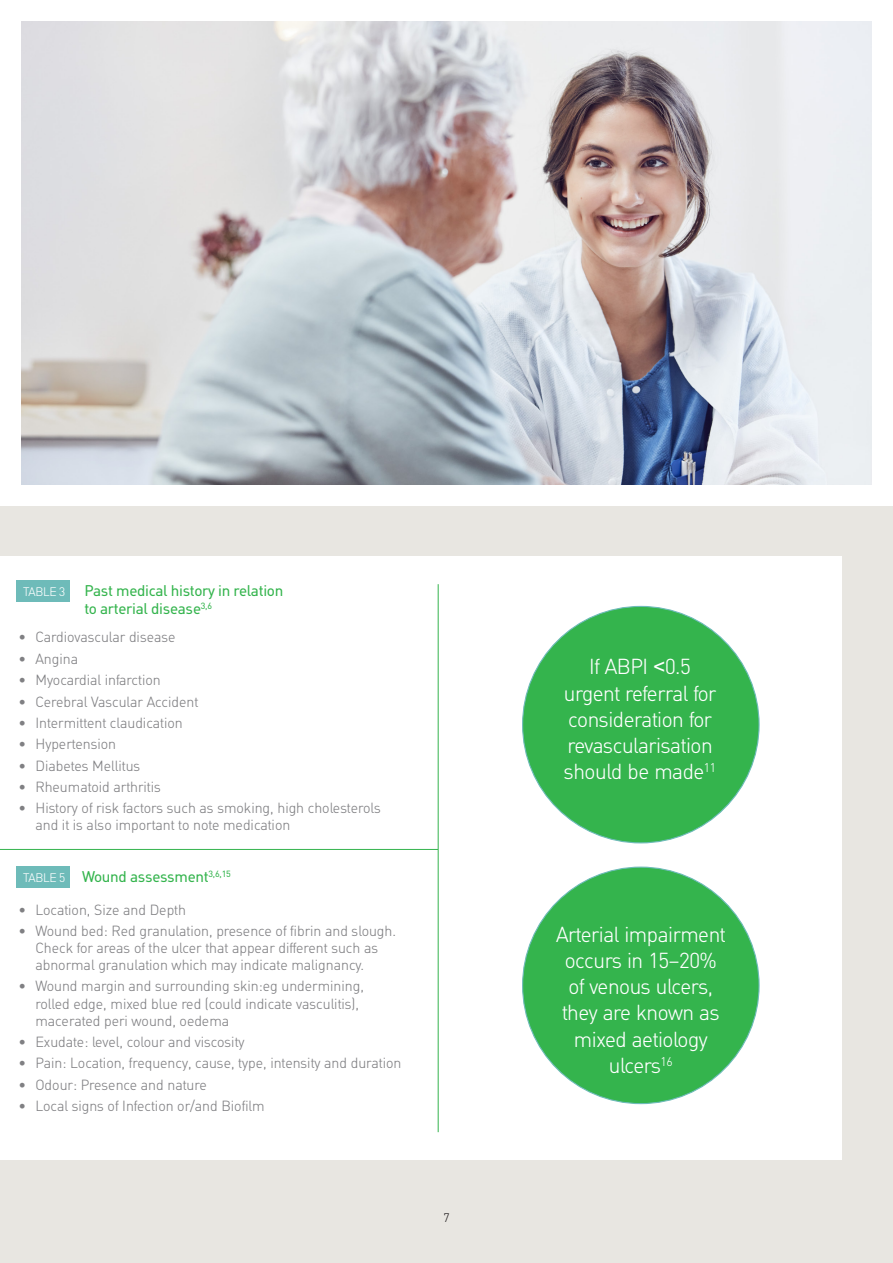
<style>
.page{position:relative;width:893px;height:1263px;background:#fff}
.page>*{position:absolute;margin:0;border:0;box-sizing:border-box;transform-origin:0 0}
.MHC_BT{font:300 21px/26.2px "Molnlycke Din";letter-spacing:-.02em;color:#fff;text-align:center}
.t1{font:15px/18px "Molnlycke Din";letter-spacing:-.02em;color:#34b44d}
.t2{font:300 14.25px/17.1px "Molnlycke Din";color:#808083}
.t3{font:300 12px "Molnlycke Din";letter-spacing:-.02em;color:#fff}
.t4{font:300 12px "Molnlycke Din";color:#231f20}
.s1{font-weight:300;font-size:12px;color:#fff}
.s2{font-family:"Arial";font-weight:400}
</style>
<div class="page">
<div style="left:0;top:507px;width:893px;height:756px;background:#e8e6e1"></div>
<div style="left:0;top:556px;width:842px;height:604px;background:#fff"></div>
<hr style="left:0;top:849px;width:438px;height:1px;background:#34b44d">
<hr style="left:438px;top:584px;width:1px;height:548px;background:#34b44d">
<div style="left:523px;top:606px;width:236px;height:237px;background:#34b44d;border-radius:50%"></div>
<div style="left:523px;top:867px;width:236px;height:236px;background:#34b44d;border-radius:50%"></div>
<div style="left:16px;top:581px;width:54px;height:21px;background:#6ebbb9"></div>
<div style="left:16px;top:866px;width:54px;height:22px;background:#6ebbb9"></div>
<img style="left:21px;top:21px;width:851px;height:464px">
<p class="t3" style="left:23px;top:585px;width:44px">TABLE 3</p>
<p class="t1" style="left:84px;top:581px;width:200px">Past medical history in relation to arterial disease<sup>3,6</sup></p>
<p class="t2" style="left:18px;top:629px;width:159px">• Cardiovascular disease</p>
<p class="t2" style="left:18px;top:650px;width:61px">• Angina</p>
<p class="t2" style="left:18px;top:672px;width:144px">• Myocardial infarction</p>
<p class="t2" style="left:18px;top:693px;width:181px">• Cerebral Vascular Accident</p>
<p class="t2" style="left:18px;top:714px;width:166px">• Intermittent claudication</p>
<p class="t2" style="left:18px;top:736px;width:99px">• Hypertension</p>
<p class="t2" style="left:18px;top:757px;width:123px">• Diabetes Mellitus</p>
<p class="t2" style="left:18px;top:778px;width:144px">• Rheumatoid arthritis</p>
<p class="t2" style="left:35px;top:800px;width:347px;text-indent:-17px">• History of risk factors such as smoking, high cholesterols and it is also important to note medication</p>
<p class="t1" style="left:23px;top:868px;width:209px"><span class="s1">TABLE 5</span> Wound assessment<sup>3,6,15</sup></p>
<p class="t2" style="left:18px;top:901px;width:169px">• Location, Size and Depth</p>
<p class="t2" style="left:35px;top:922px;width:362px;text-indent:-17px">• Wound bed: Red granulation, presence of fibrin and slough.<br>Check for areas of the ulcer that appear different such as abnormal granulation which may indicate malignancy.</p>
<p class="t2" style="left:35px;top:978px;width:330px;text-indent:-17px">• Wound margin and surrounding skin:eg undermining, rolled edge, mixed blue red (could indicate vasculitis), macerated peri wound, oedema</p>
<p class="t2" style="left:18px;top:1033px;width:228px">• Exudate: level, colour and viscosity</p>
<p class="t2" style="left:18px;top:1055px;width:385px">• Pain: Location, frequency, cause, type, intensity and duration</p>
<p class="t2" style="left:18px;top:1076px;width:190px">• Odour: Presence and nature</p>
<p class="t2" style="left:18px;top:1098px;width:248px">• Local signs of Infection or/and Biofilm</p>
<p class="t4" style="left:443px;top:1211px;width:8px">7</p>
<p class="MHC_BT" style="left:564px;top:654px;width:154px">If ABPI <span class="s2">&lt;</span>0.5 urgent referral for consideration for revascularisation should be made<sup>11</sup></p>
<p class="MHC_BT" style="left:556px;top:921px;width:171px">Arterial impairment occurs in 15–20% of venous ulcers, they are known as mixed aetiology ulcers<sup>16</sup></p>
</div>
